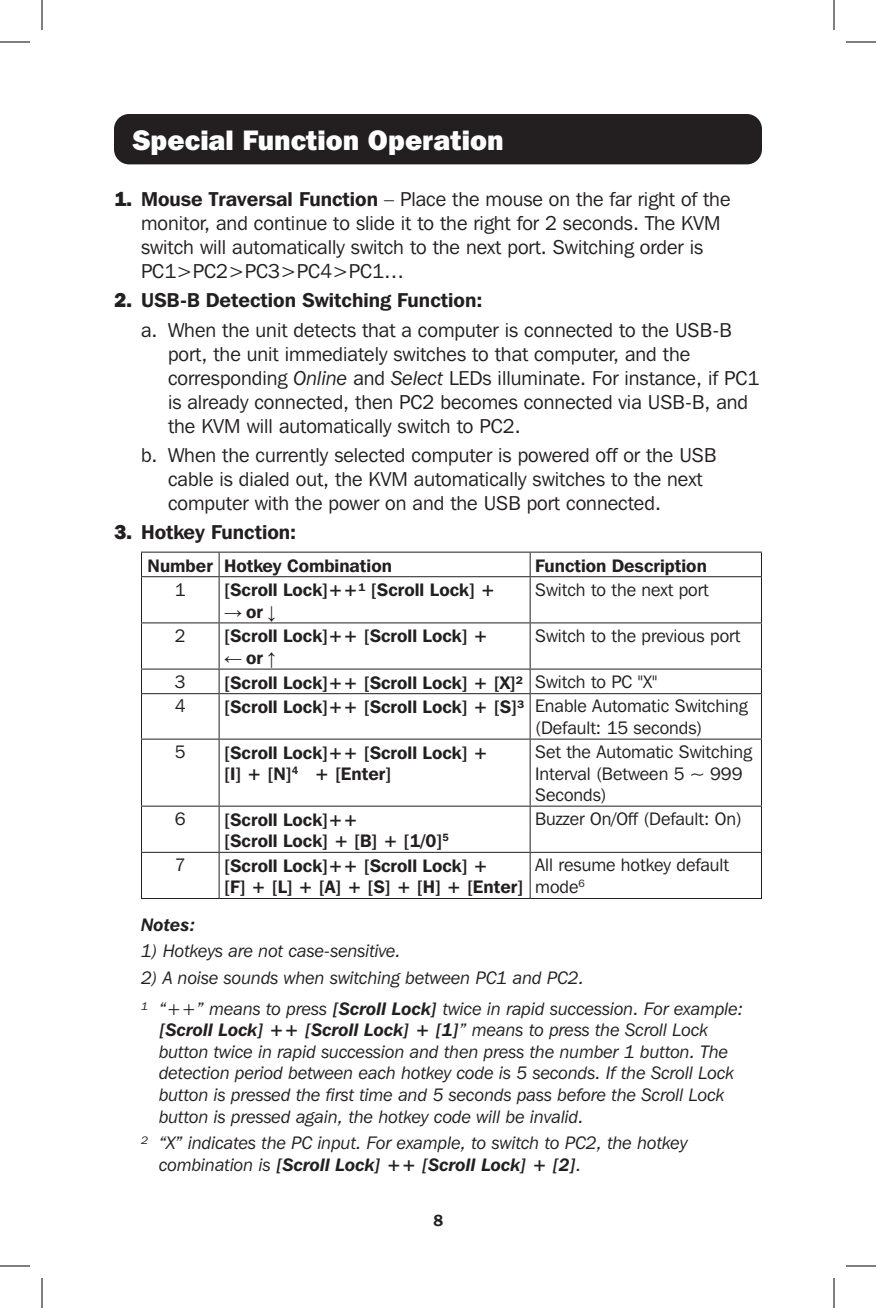
<style>
.page{position:relative;width:876px;height:1308px;background:#fff}
.page>*{position:absolute;margin:0;border:0;box-sizing:border-box;transform-origin:0 0}
.t1{font:800 28px "Franklin Gothic IT Cby BT";color:#fff}
.t2{font:20px/24px "Franklin Gothic IT Cby BT";color:#231f20}
.t3{font:600 20px "Franklin Gothic IT Cby BT";color:#231f20}
.t4{font:italic 18px/21.6px "Franklin Gothic IT Cby BT";color:#231f20}
.t5{font:600 18px/21.6px "Franklin Gothic IT Cby BT";color:#231f20}
.t6{font:18px/21.6px "Franklin Gothic IT Cby BT";color:#231f20}
.t7{font:italic 600 18px "Franklin Gothic IT Cby BT";color:#231f20}
.t8{font:18px "Arial Narrow";color:#231f20}
.t9{font:600 16px "Franklin Gothic IT Cby BT";color:#231f20}
.s1{font-weight:800}
.s2{font-weight:600}
.s3{font-style:italic}
.s4{font-family:"Franklin Gothic IT Cby BT";font-weight:600}
.s5{font-family:"Arial Narrow";font-weight:400}
</style>
<div class="page">
<div style="left:114px;top:114px;width:648px;height:50px;background:#231f20;border-radius:15px"></div>
<hr style="left:141px;top:552px;width:78px;height:1px;background:#231f20">
<svg style="left:141px;top:553px;width:1px;height:23px"></svg>
<hr style="left:219px;top:552px;width:311px;height:1px;background:#231f20">
<svg style="left:219px;top:553px;width:1px;height:23px"></svg>
<hr style="left:530px;top:552px;width:232px;height:1px;background:#231f20">
<svg style="left:530px;top:553px;width:1px;height:23px"></svg>
<svg style="left:761px;top:553px;width:1px;height:23px"></svg>
<hr style="left:141px;top:576px;width:78px;height:1px;background:#231f20">
<hr style="left:141px;top:577px;width:1px;height:45px;background:#231f20">
<hr style="left:219px;top:576px;width:311px;height:1px;background:#231f20">
<hr style="left:219px;top:577px;width:1px;height:45px;background:#231f20">
<hr style="left:530px;top:576px;width:232px;height:1px;background:#231f20">
<hr style="left:530px;top:577px;width:1px;height:45px;background:#231f20">
<hr style="left:761px;top:577px;width:1px;height:45px;background:#231f20">
<hr style="left:141px;top:622px;width:78px;height:1px;background:#231f20">
<hr style="left:141px;top:623px;width:1px;height:46px;background:#231f20">
<hr style="left:219px;top:622px;width:311px;height:1px;background:#231f20">
<hr style="left:219px;top:623px;width:1px;height:46px;background:#231f20">
<hr style="left:530px;top:622px;width:232px;height:1px;background:#231f20">
<hr style="left:530px;top:623px;width:1px;height:46px;background:#231f20">
<hr style="left:761px;top:623px;width:1px;height:46px;background:#231f20">
<hr style="left:141px;top:669px;width:78px;height:1px;background:#231f20">
<svg style="left:141px;top:670px;width:1px;height:23px"></svg>
<hr style="left:219px;top:669px;width:311px;height:1px;background:#231f20">
<svg style="left:219px;top:670px;width:1px;height:23px"></svg>
<hr style="left:530px;top:669px;width:232px;height:1px;background:#231f20">
<svg style="left:530px;top:670px;width:1px;height:23px"></svg>
<svg style="left:761px;top:670px;width:1px;height:23px"></svg>
<hr style="left:141px;top:693px;width:78px;height:1px;background:#231f20">
<hr style="left:141px;top:694px;width:1px;height:45px;background:#231f20">
<hr style="left:219px;top:693px;width:311px;height:1px;background:#231f20">
<hr style="left:219px;top:694px;width:1px;height:45px;background:#231f20">
<hr style="left:530px;top:693px;width:232px;height:1px;background:#231f20">
<hr style="left:530px;top:694px;width:1px;height:45px;background:#231f20">
<hr style="left:761px;top:694px;width:1px;height:45px;background:#231f20">
<hr style="left:141px;top:739px;width:78px;height:1px;background:#231f20">
<hr style="left:141px;top:740px;width:1px;height:66px;background:#231f20">
<hr style="left:219px;top:739px;width:311px;height:1px;background:#231f20">
<hr style="left:219px;top:740px;width:1px;height:66px;background:#231f20">
<hr style="left:530px;top:739px;width:232px;height:1px;background:#231f20">
<hr style="left:530px;top:740px;width:1px;height:66px;background:#231f20">
<hr style="left:761px;top:740px;width:1px;height:66px;background:#231f20">
<hr style="left:141px;top:806px;width:78px;height:1px;background:#231f20">
<hr style="left:141px;top:807px;width:1px;height:45px;background:#231f20">
<hr style="left:219px;top:806px;width:311px;height:1px;background:#231f20">
<hr style="left:219px;top:807px;width:1px;height:45px;background:#231f20">
<hr style="left:530px;top:806px;width:232px;height:1px;background:#231f20">
<hr style="left:530px;top:807px;width:1px;height:45px;background:#231f20">
<hr style="left:761px;top:807px;width:1px;height:45px;background:#231f20">
<hr style="left:141px;top:852px;width:78px;height:1px;background:#231f20">
<hr style="left:141px;top:853px;width:1px;height:45px;background:#231f20">
<hr style="left:219px;top:852px;width:311px;height:1px;background:#231f20">
<hr style="left:219px;top:853px;width:1px;height:45px;background:#231f20">
<hr style="left:530px;top:852px;width:232px;height:1px;background:#231f20">
<hr style="left:530px;top:853px;width:1px;height:45px;background:#231f20">
<hr style="left:761px;top:853px;width:1px;height:45px;background:#231f20">
<hr style="left:141px;top:898px;width:78px;height:1px;background:#231f20">
<hr style="left:219px;top:898px;width:311px;height:1px;background:#231f20">
<hr style="left:530px;top:898px;width:232px;height:1px;background:#231f20">
<hr style="left:0;top:42px;width:30px;height:1px;background:#000">
<hr style="left:846px;top:42px;width:30px;height:1px;background:#000">
<hr style="left:0;top:1266px;width:30px;height:1px;background:#000">
<hr style="left:846px;top:1266px;width:30px;height:1px;background:#000">
<hr style="left:42px;top:0;width:1px;height:30px;background:#000">
<hr style="left:42px;top:1278px;width:1px;height:30px;background:#000">
<hr style="left:834px;top:0;width:1px;height:30px;background:#000">
<hr style="left:834px;top:1278px;width:1px;height:30px;background:#000">
<p class="t1" style="left:132px;top:123px;width:373px">Special Function Operation</p>
<p class="t2" style="left:141px;top:187px;width:591px;text-indent:-27px"><span class="s1">1.</span> <span class="s2">Mouse Traversal Function</span> – Place the mouse on the far right of the monitor, and continue to slide it to the right for 2 seconds. The KVM switch will automatically switch to the next port. Switching order is PC1&gt;PC2&gt;PC3&gt;PC4&gt;PC1…</p>
<p class="t3" style="left:114px;top:288px;width:370px"><span class="s1">2.</span> USB-B Detection Switching Function:</p>
<p class="t2" style="left:168px;top:317px;width:593px;text-indent:-27px">a. When the unit detects that a computer is connected to the USB-B port, the unit immediately switches to that computer, and the corresponding <span class="s3">Online</span> and <span class="s3">Select</span> LEDs illuminate. For instance, if PC1 is already connected, then PC2 becomes connected via USB-B, and the KVM will automatically switch to PC2.</p>
<p class="t2" style="left:168px;top:442px;width:550px;text-indent:-27px">b. When the currently selected computer is powered off or the USB cable is dialed out, the KVM automatically switches to the next computer with the power on and the USB port connected.</p>
<p class="t3" style="left:114px;top:519px;width:184px"><span class="s1">3.</span> Hotkey Function:</p>
<p class="t5" style="left:148px;top:554px;width:67px">Number</p>
<p class="t5" style="left:224px;top:554px;width:169px">Hotkey Combination</p>
<p class="t5" style="left:535px;top:554px;width:173px">Function Description</p>
<p class="t6" style="left:175px;top:578px;width:12px">1</p>
<p class="t5" style="left:224px;top:579px;width:273px">[Scroll Lock]++¹ [Scroll Lock] +</p>
<p class="t8" style="left:224px;top:598px;width:54px">→ <span class="s4">or</span> ↓</p>
<p class="t6" style="left:535px;top:578px;width:175px">Switch to the next port</p>
<p class="t6" style="left:175px;top:624px;width:12px">2</p>
<p class="t5" style="left:224px;top:625px;width:266px">[Scroll Lock]++ [Scroll Lock] + <span class="s5">←</span> or <span class="s5">↑</span></p>
<p class="t6" style="left:535px;top:624px;width:207px">Switch to the previous port</p>
<p class="t6" style="left:175px;top:671px;width:12px">3</p>
<p class="t5" style="left:224px;top:671px;width:300px">[Scroll Lock]++ [Scroll Lock] + [X]²</p>
<p class="t6" style="left:535px;top:671px;width:124px">Switch to PC "X"</p>
<p class="t6" style="left:175px;top:695px;width:12px">4</p>
<p class="t5" style="left:224px;top:696px;width:302px">[Scroll Lock]++ [Scroll Lock] + [S]³</p>
<p class="t6" style="left:535px;top:695px;width:214px">Enable Automatic Switching (Default: 15 seconds)</p>
<p class="t6" style="left:175px;top:741px;width:12px">5</p>
<p class="t5" style="left:224px;top:741px;width:266px">[Scroll Lock]++ [Scroll Lock] + [I] + [N]<sup>4</sup> ⁴ + [Enter]</p>
<p class="t6" style="left:535px;top:741px;width:218px">Set the Automatic Switching<br>Interval (Between 5 ~ 999<br>Seconds)</p>
<p class="t6" style="left:175px;top:808px;width:12px">6</p>
<p class="t5" style="left:224px;top:808px;width:226px">[Scroll Lock]++<br>[Scroll Lock] + [B] + [1/0]<sup>5</sup></p>
<p class="t6" style="left:535px;top:808px;width:208px">Buzzer On/Off (Default: On)</p>
<p class="t6" style="left:175px;top:854px;width:12px">7</p>
<p class="t5" style="left:224px;top:854px;width:301px">[Scroll Lock]++ [Scroll Lock] +<br>[F] + [L] + [A] + [S] + [H] + [Enter]</p>
<p class="t6" style="left:535px;top:854px;width:195px">All resume hotkey default mode<sup>6</sup></p>
<p class="t7" style="left:141px;top:913px;width:56px">Notes:</p>
<p class="t4" style="left:141px;top:940px;width:261px">1) Hotkeys are not case-sensitive.</p>
<p class="t4" style="left:141px;top:967px;width:445px">2) A noise sounds when switching between PC1 and PC2.</p>
<p class="t4" style="left:159px;top:997px;width:586px;text-indent:-18px">¹ “++” means to press <span class="s2">[Scroll Lock]</span> twice in rapid succession. For example: <span class="s2">[Scroll Lock] ++ [Scroll Lock] + [1]</span>” means to press the Scroll Lock button twice in rapid succession and then press the number 1 button. The detection period between each hotkey code is 5 seconds. If the Scroll Lock button is pressed the first time and 5 seconds pass before the Scroll Lock button is pressed again, the hotkey code will be invalid.</p>
<p class="t4" style="left:159px;top:1132px;width:530px;text-indent:-18px">² “X” indicates the PC input. For example, to switch to PC2, the hotkey combination is <span class="s2">[Scroll Lock] ++ [Scroll Lock] + [2]</span>.</p>
<p class="t9" style="left:433px;top:1210px;width:11px">8</p>
</div>
